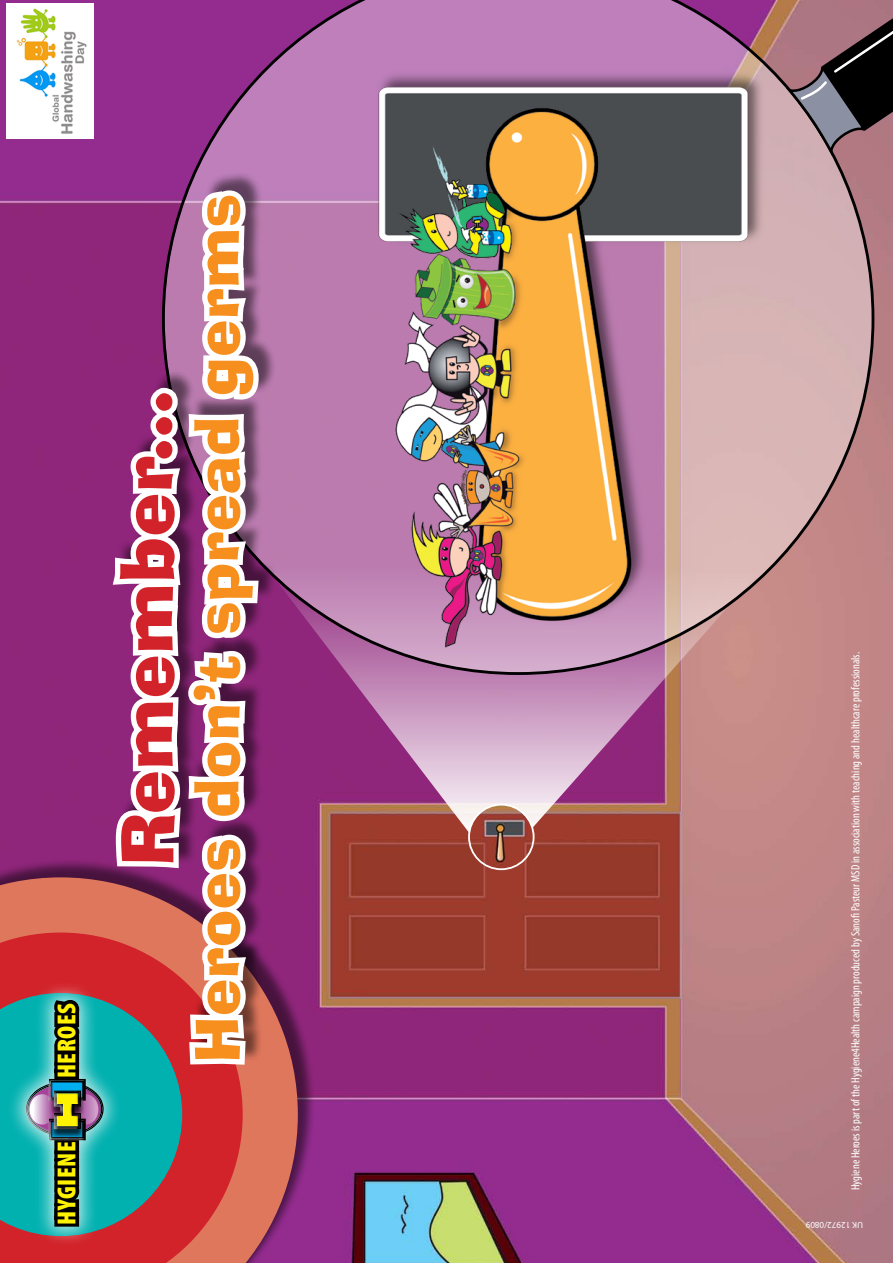
<style>
.page{position:relative;width:893px;height:1263px;background:#fff}
.page>*{position:absolute;margin:0;border:0;box-sizing:border-box;transform-origin:0 0}
.t1{font:70.35px "Ad Lib BT";color:#d2232a}
.t2{font:59.7px "Ad Lib BT";color:#f78f1e}
.t3{font:900 condensed 26.25px "Myriad Pro";letter-spacing:.02em;color:#fff200}
.t4{font:condensed 12px "Myriad Pro";color:#fff}
.t5{font:9px "Myriad Pro";color:#fff}
</style>
<div class="page">
<img style="left:0;top:0;width:893px;height:1263px">
<div style="left:0;top:859px;width:317px;height:404px;background:#000;opacity:.5"></div>
<svg style="left:243px;top:885px;width:55px;height:378px;background:#a74668"></svg>
<svg style="left:0;top:1236px;width:243px;height:27px;background:#d63d3a"></svg>
<div style="left:4px;top:983px;width:117px;height:265px;background:#fff;opacity:.75"></div>
<div style="left:780px;top:304px;width:113px;height:529px;background:#c18687"></div>
<svg style="left:780px;top:0;width:94px;height:675px;background:#c79b9d"></svg>
<svg style="left:787px;top:0;width:106px;height:154px;background:#795d65"></svg>
<svg style="left:0;top:185px;width:267px;height:1051px;background:#8c5076"></svg>
<img style="left:120px;top:0;width:660px;height:885px">
<img style="left:6px;top:3px;width:88px;height:136px">
<h3 class="t3" style="left:50px;top:1078px;width:77px;rotate:-90deg">Heroes</h3>
<h3 class="t3" style="left:50px;top:1224px;width:85px;rotate:-90deg">Hygiene</h3>
<h1 class="t1" style="left:103px;top:866px;width:477px;rotate:-90deg">Remember...</h1>
<h2 class="t2" style="left:179px;top:1063px;width:870px;rotate:-90deg">Heroes don’t spread germs</h2>
<p class="t4" style="left:848px;top:1190px;width:540px;rotate:-90deg">Hygiene Heroes is part of the Hygiene4Health campaign produced by Sanofi Pasteur MSD in association with teaching and healthcare professionals.</p>
<p class="t5" style="left:863px;top:1231px;width:59px;rotate:-180deg">UK 12972/0809</p>
</div>
